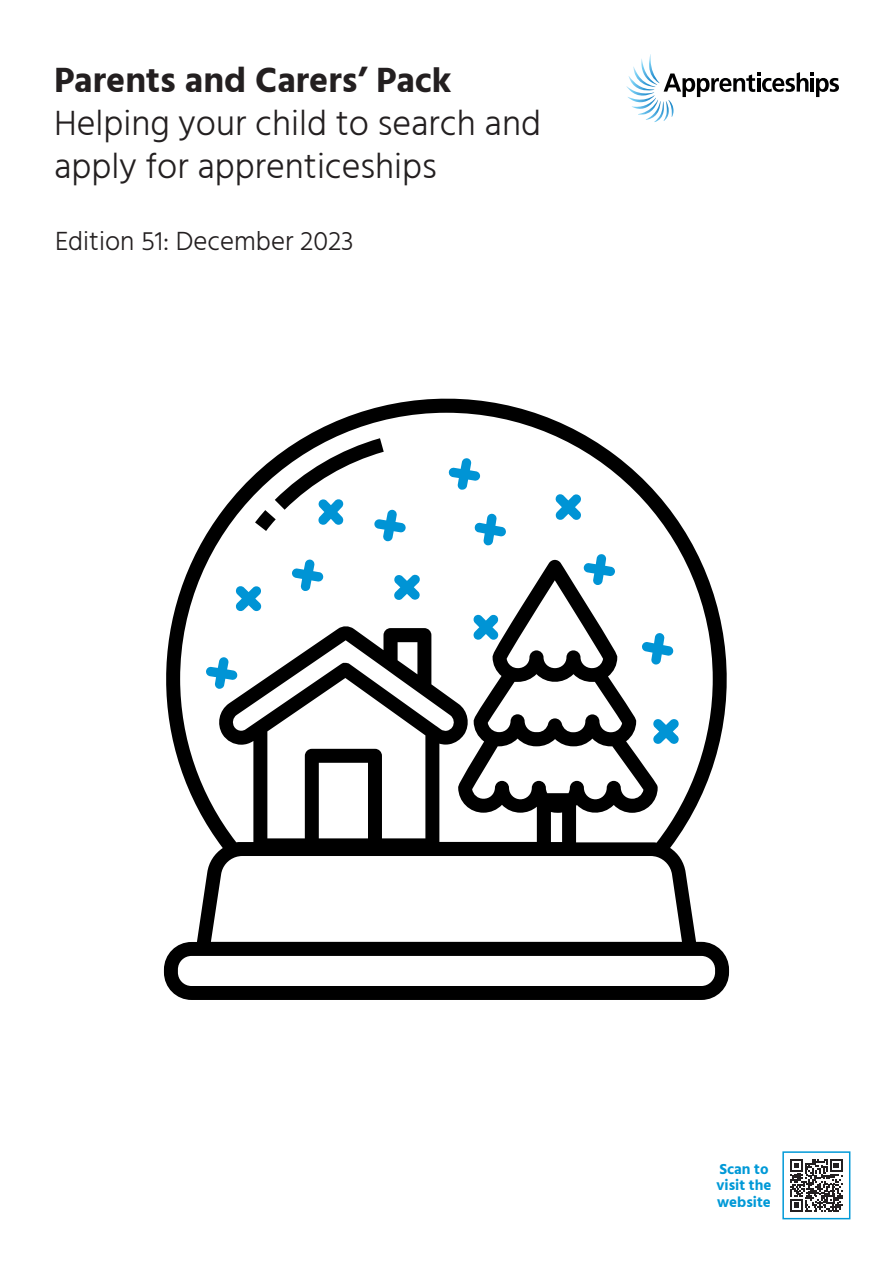
<style>
.page{position:relative;width:893px;height:1263px;background:#fff}
.page>*{position:absolute;margin:0;border:0;box-sizing:border-box;transform-origin:0 0}
.t1{font:300 36px/43.2px "Hind";color:#231f20}
.t2{font:700 36px "Hind";color:#231f20}
.t3{font:300 27px "Hind";color:#231f20}
.t4{font:700 15px/16.5px "Hind";color:#0199d7}
</style>
<div class="page">
<svg style="left:626px;top:54px;width:213px;height:68px"></svg>
<hr style="left:811px;top:78px;width:3px;height:14px;background:#000001">
<svg style="left:790px;top:1159px;width:52px;height:52px"></svg>
<div style="left:782px;top:1151px;width:68px;height:68px;border:2px solid #0199d7"></div>
<svg style="left:163px;top:398px;width:567px;height:602px"></svg>
<svg style="left:206px;top:657px;width:32px;height:32px"></svg>
<svg style="left:292px;top:559px;width:32px;height:32px"></svg>
<svg style="left:474px;top:513px;width:32px;height:32px"></svg>
<svg style="left:583px;top:554px;width:32px;height:31px"></svg>
<svg style="left:642px;top:633px;width:32px;height:31px"></svg>
<svg style="left:394px;top:574px;width:26px;height:26px"></svg>
<svg style="left:473px;top:614px;width:26px;height:26px"></svg>
<svg style="left:653px;top:719px;width:26px;height:25px"></svg>
<svg style="left:448px;top:458px;width:32px;height:32px"></svg>
<svg style="left:255px;top:438px;width:151px;height:103px"></svg>
<svg style="left:235px;top:586px;width:26px;height:25px"></svg>
<svg style="left:555px;top:494px;width:26px;height:26px"></svg>
<p class="t2" style="left:54px;top:59px;width:399px">Parents and Carers’ Pack</p>
<p class="t1" style="left:54px;top:104px;width:489px">Helping your child to search and apply for apprenticeships</p>
<p class="t3" style="left:55px;top:224px;width:300px">Edition 51: December 2023</p>
<p class="t4" style="left:716px;top:1160px;width:56px">Scan to visit the website</p>
</div>
